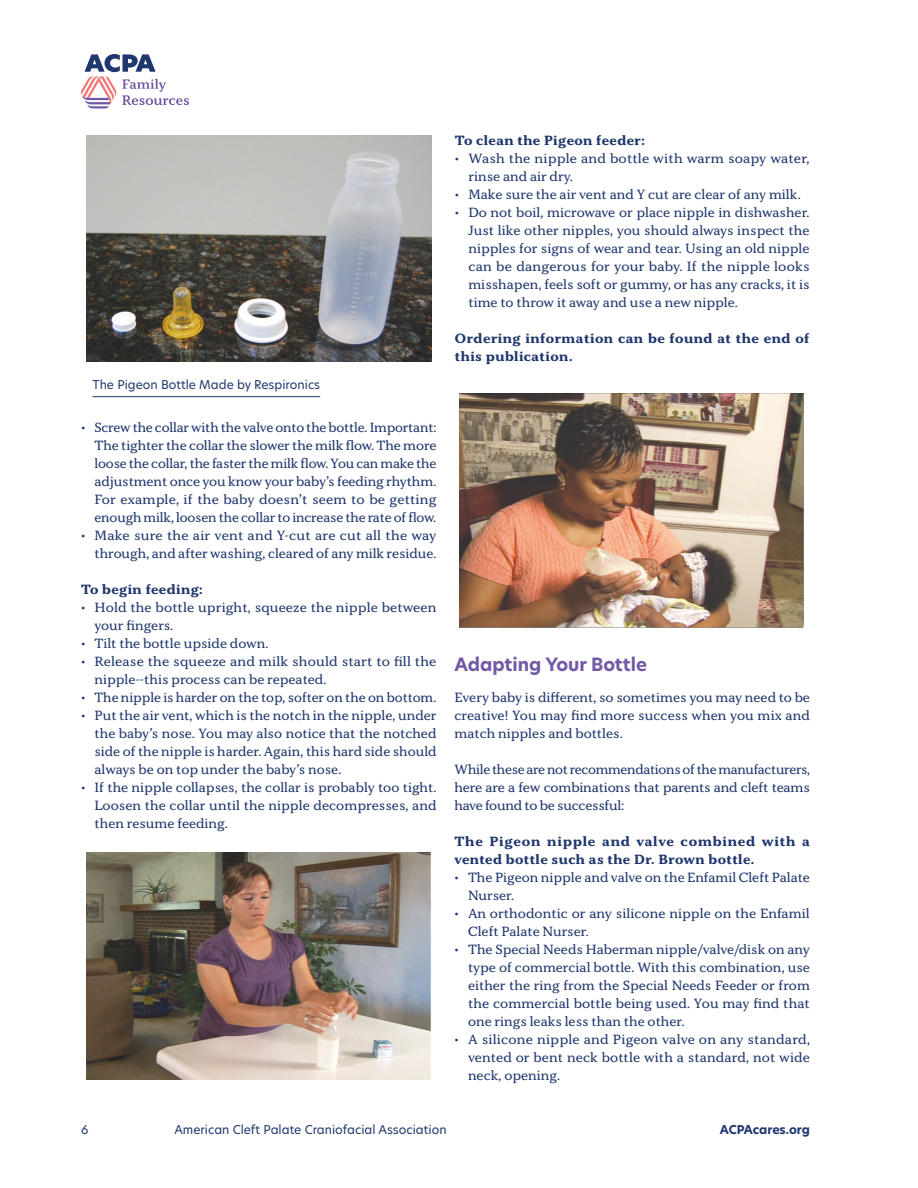
<style>
.page{position:relative;width:918px;height:1188px;background:#fff}
.page>*{position:absolute;margin:0;border:0;box-sizing:border-box;transform-origin:0 0}
.t1{font:700 18px "New Hero";color:#7359a5}
.Body_Copy{font:13.5px/18px "Kopius";color:#20376d;text-align:justify}
.Body_Copy-2{font:700 13.5px/18px "Kopius";letter-spacing:.03em;color:#20376d}
.t2{font:12px "New Hero";color:#20376d}
.t3{font:700 12px "New Hero";letter-spacing:-.01em;color:#20376d}
</style>
<div class="page">
<svg style="left:81px;top:54px;width:108px;height:54px"></svg>
<img style="left:86px;top:135px;width:346px;height:227px">
<hr style="left:92px;top:396px;width:228px;height:1px;background:#20376d">
<img style="left:86px;top:852px;width:346px;height:228px">
<img style="left:459px;top:394px;width:345px;height:234px">
<p class="t2" style="left:92px;top:377px;width:229px">The Pigeon Bottle Made by Respironics</p>
<p class="Body_Copy" style="left:94px;top:418px;width:344px;text-indent:-14px">• Screw the collar with the valve onto the bottle. Important:<br>The tighter the collar the slower the milk flow. The more loose the collar, the faster the milk flow. You can make the adjustment once you know your baby’s feeding rhythm.<br>For example, if the baby doesn’t seem to be getting enough milk, loosen the collar to increase the rate of flow.</p>
<p class="Body_Copy" style="left:81px;top:526px;width:357px;text-align:right">• Make sure the air vent and Y-cut are cut all the way through, and after washing, cleared of any milk residue.</p>
<p class="Body_Copy-2" style="left:81px;top:580px;width:123px">To begin feeding:</p>
<p class="Body_Copy" style="left:94px;top:598px;width:344px;text-indent:-14px">• Hold the bottle upright, squeeze the nipple between your fingers.</p>
<p class="Body_Copy" style="left:81px;top:634px;width:189px">• Tilt the bottle upside down.</p>
<p class="Body_Copy" style="left:94px;top:652px;width:344px;text-indent:-14px">• Release the squeeze and milk should start to fill the nipple--this process can be repeated.</p>
<p class="Body_Copy" style="left:81px;top:688px;width:357px">• The nipple is harder on the top, softer on the on bottom.</p>
<p class="Body_Copy" style="left:94px;top:706px;width:344px;text-indent:-14px">• Put the air vent, which is the notch in the nipple, under the baby’s nose. You may also notice that the notched side of the nipple is harder. Again, this hard side should always be on top under the baby’s nose.</p>
<p class="Body_Copy" style="left:94px;top:778px;width:344px;text-indent:-14px">• If the nipple collapses, the collar is probably too tight.<br>Loosen the collar until the nipple decompresses, and then resume feeding.</p>
<p class="Body_Copy-2" style="left:455px;top:131px;width:191px">To clean the Pigeon feeder:</p>
<p class="Body_Copy" style="left:468px;top:149px;width:343px;text-indent:-14px">• Wash the nipple and bottle with warm soapy water, rinse and air dry.</p>
<p class="Body_Copy" style="left:455px;top:185px;width:347px">• Make sure the air vent and Y cut are clear of any milk.</p>
<p class="Body_Copy" style="left:468px;top:203px;width:343px;text-indent:-14px">• Do not boil, microwave or place nipple in dishwasher.<br>Just like other nipples, you should always inspect the nipples for signs of wear and tear. Using an old nipple can be dangerous for your baby. If the nipple looks misshapen, feels soft or gummy, or has any cracks, it is time to throw it away and use a new nipple.</p>
<p class="Body_Copy-2" style="left:455px;top:329px;width:356px">Ordering information can be found at the end of this publication.</p>
<p class="t1" style="left:454px;top:652px;width:194px">Adapting Your Bottle</p>
<p class="Body_Copy" style="left:454px;top:688px;width:357px">Every baby is different, so sometimes you may need to be creative! You may find more success when you mix and match nipples and bottles.</p>
<p class="Body_Copy" style="left:454px;top:760px;width:357px">While these are not recommendations of the manufacturers, here are a few combinations that parents and cleft teams have found to be successful:</p>
<p class="Body_Copy-2" style="left:454px;top:832px;width:357px">The Pigeon nipple and valve combined with a vented bottle such as the Dr. Brown bottle.</p>
<p class="Body_Copy" style="left:468px;top:868px;width:343px;text-indent:-14px">• The Pigeon nipple and valve on the Enfamil Cleft Palate<br>Nurser.</p>
<p class="Body_Copy" style="left:468px;top:904px;width:343px;text-indent:-14px">• An orthodontic or any silicone nipple on the Enfamil<br>Cleft Palate Nurser.</p>
<p class="Body_Copy" style="left:468px;top:940px;width:343px;text-indent:-14px">• The Special Needs Haberman nipple/valve/disk on any type of commercial bottle. With this combination, use either the ring from the Special Needs Feeder or from the commercial bottle being used. You may find that one rings leaks less than the other.</p>
<p class="Body_Copy" style="left:468px;top:1030px;width:344px;text-indent:-14px">• A silicone nipple and Pigeon valve on any standard, vented or bent neck bottle with a standard, not wide neck, opening.</p>
<p class="t2" style="left:81px;top:1121px;width:9px">6</p>
<p class="t2" style="left:174px;top:1121px;width:274px">American Cleft Palate Craniofacial Association</p>
<p class="t3" style="left:720px;top:1121px;width:92px">ACPAcares.org</p>
</div>
